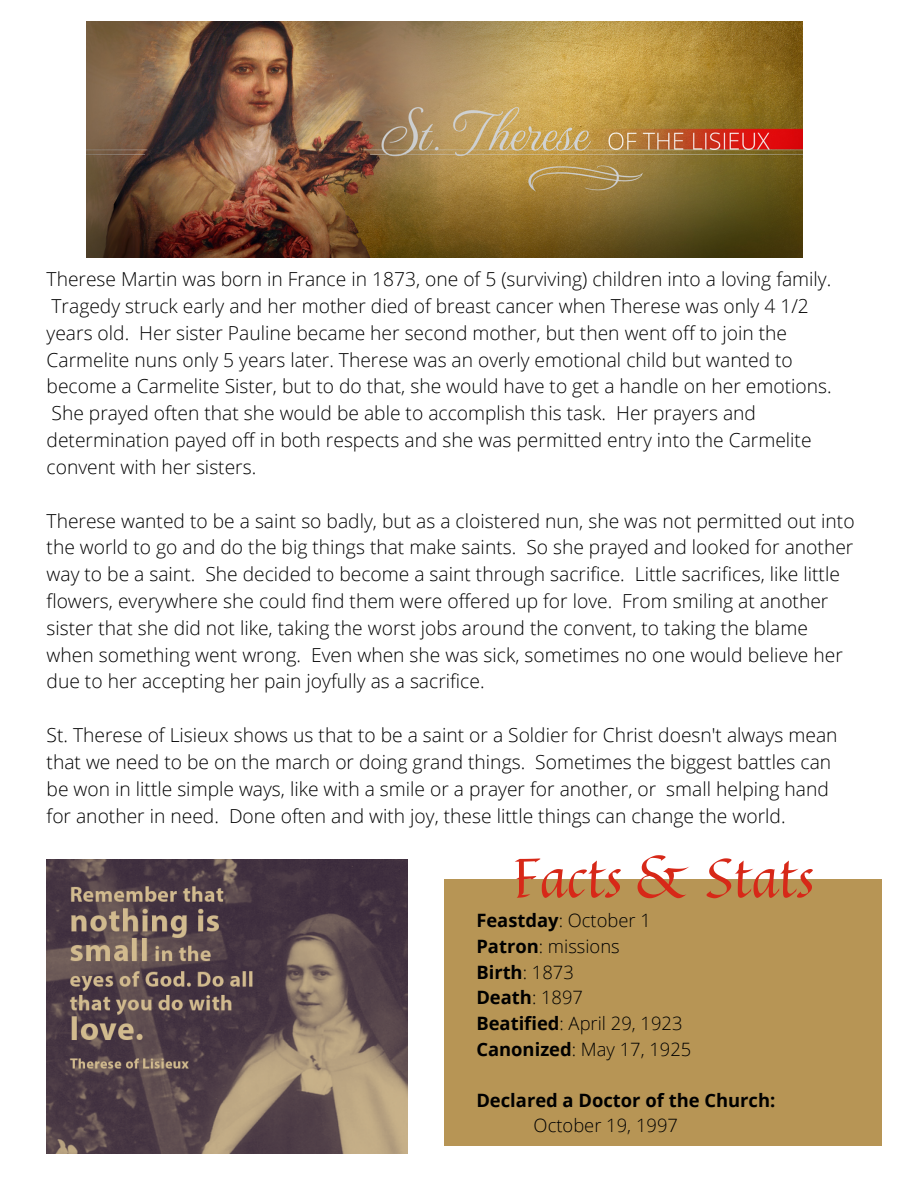
<style>
.page{position:relative;width:918px;height:1188px;background:#fff}
.page>*{position:absolute;margin:0;border:0;box-sizing:border-box;transform-origin:0 0}
.t1{font:54.9px "Quintessential";color:#d72818}
.t2{font:300 19.2px/26.8px "Open Sans";color:#000}
.t3{font:300 18.45px "Open Sans";color:#000}
.t4{font:700 18.45px "Open Sans";color:#000}
.s1{font-weight:700}
.s2{font-weight:300}
</style>
<div class="page">
<img style="left:86px;top:22px;width:717px;height:235px">
<img style="left:47px;top:859px;width:361px;height:294px">
<div style="left:445px;top:879px;width:437px;height:266px;background:#b79555"></div>
<p class="t2" style="left:47px;top:265px;width:787px">Therese Martin was born in France in 1873, one of 5 (surviving) children into a loving family.<br>Tragedy struck early and her mother died of breast cancer when Therese was only 4 1/2 years old. Her sister Pauline became her second mother, but then went off to join the Carmelite nuns only 5 years later. Therese was an overly emotional child but wanted to become a Carmelite Sister, but to do that, she would have to get a handle on her emotions.<br>She prayed often that she would be able to accomplish this task. Her prayers and determination payed off in both respects and she was permitted entry into the Carmelite convent with her sisters.</p>
<p class="t2" style="left:47px;top:507px;width:810px">Therese wanted to be a saint so badly, but as a cloistered nun, she was not permitted out into the world to go and do the big things that make saints. So she prayed and looked for another way to be a saint. She decided to become a saint through sacrifice. Little sacrifices, like little flowers, everywhere she could find them were offered up for love. From smiling at another sister that she did not like, taking the worst jobs around the convent, to taking the blame when something went wrong. Even when she was sick, sometimes no one would believe her due to her accepting her pain joyfully as a sacrifice.</p>
<p class="t2" style="left:47px;top:721px;width:792px">St. Therese of Lisieux shows us that to be a saint or a Soldier for Christ doesn't always mean that we need to be on the march or doing grand things. Sometimes the biggest battles can be won in little simple ways, like with a smile or a prayer for another, or small helping hand for another in need. Done often and with joy, these little things can change the world.</p>
<p class="t1" style="left:513px;top:835px;width:303px">Facts &amp; Stats</p>
<p class="t3" style="left:476px;top:908px;width:176px"><span class="s1">Feastday</span>: October 1</p>
<p class="t3" style="left:476px;top:933px;width:145px"><span class="s1">Patron</span>: missions</p>
<p class="t4" style="left:476px;top:959px;width:99px">Birth<span class="s2">: 1873</span></p>
<p class="t4" style="left:476px;top:985px;width:108px">Death<span class="s2">: 1897</span></p>
<p class="t3" style="left:476px;top:1010px;width:208px"><span class="s1">Beatified</span>: April 29, 1923</p>
<p class="t3" style="left:476px;top:1036px;width:217px"><span class="s1">Canonized</span>: May 17, 1925</p>
<p class="t4" style="left:476px;top:1087px;width:301px">Declared a Doctor of the Church:</p>
<p class="t3" style="left:534px;top:1113px;width:146px">October 19, 1997</p>
</div>
